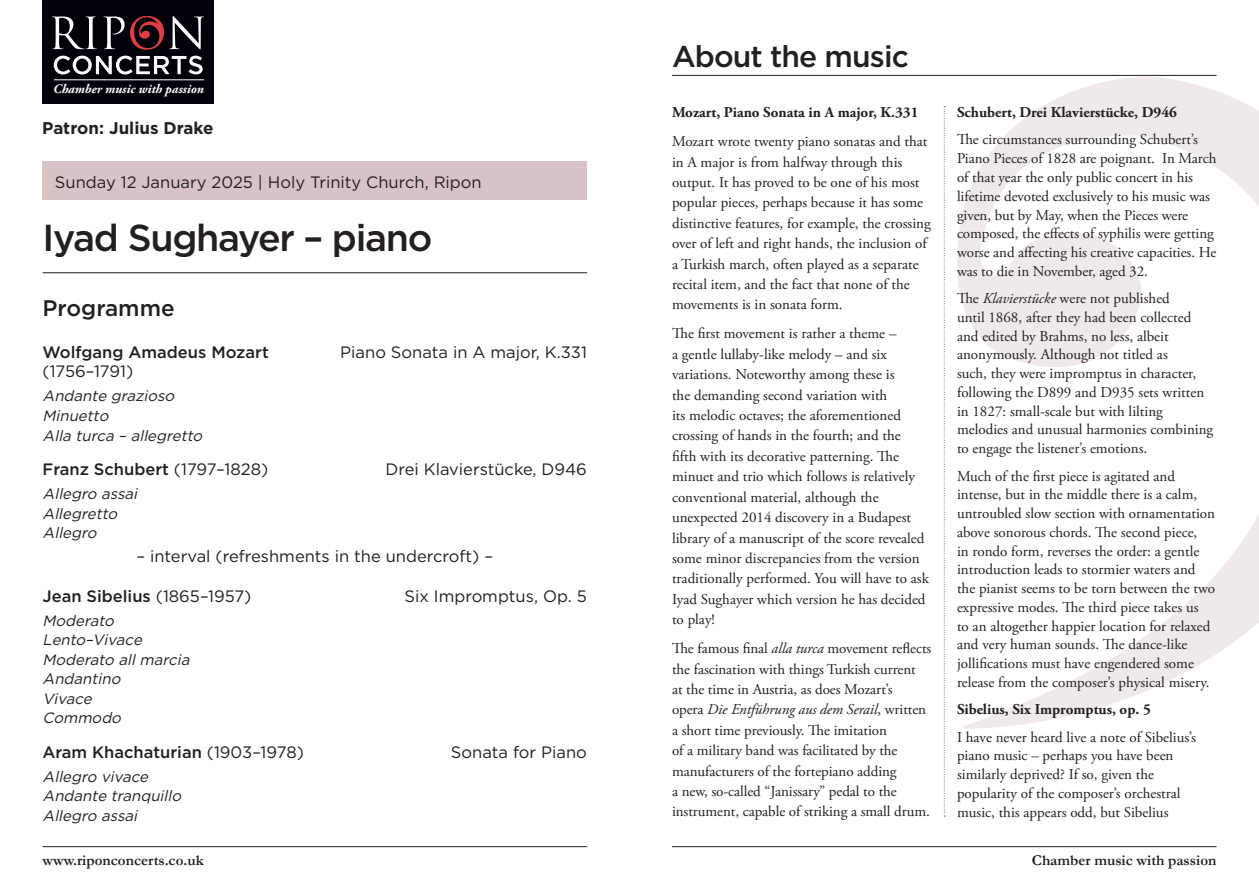
<style>
.page{position:relative;width:1259px;height:893px;background:#fff}
.page>*{position:absolute;margin:0;border:0;box-sizing:border-box;transform-origin:0 0}
.t1{font:500 37.5px "Gotham";letter-spacing:-.035em;color:#231f20}
.t2{font:500 30px "Gotham";letter-spacing:-.03em;color:#231f20}
.t3{font:500 22.5px "Gotham";color:#231f20}
.t4{font:700 16.95px "Gotham";color:#231f20}
.t5{font:16.5px "Gotham";color:#231f20}
.t6{font:500 16.5px "Gotham";color:#231f20}
.t7{font:15px/20.4px "Adobe Garamond Pro";color:#231f20}
.t8{font:italic 15px/19.5px "Gotham";color:#231f20}
.t9{font:700 15px "Adobe Garamond Pro";color:#231f20}
.t10{font:700 15px "Garamond";color:#231f20}
.t11{font:italic 700 13.05px "Adobe Garamond Pro";color:#fff}
.s1{font-weight:400}
.s2{font-style:italic}
</style>
<div class="page">
<div style="left:42px;top:0;width:172px;height:103px;background:#010209"></div>
<svg style="left:52px;top:16px;width:45px;height:33px"></svg>
<svg style="left:103px;top:16px;width:101px;height:34px"></svg>
<svg style="left:54px;top:56px;width:149px;height:18px"></svg>
<hr style="left:54px;top:79px;width:150px;height:1px;background:#fff">
<hr style="left:672px;top:846px;width:544px;height:1px;background:#231f20">
<hr style="left:43px;top:846px;width:544px;height:1px;background:#231f20">
<div style="left:42px;top:162px;width:544px;height:38px;background:#d7c2c4"></div>
<hr style="left:43px;top:272px;width:544px;height:1px;background:#231f20">
<svg style="left:957px;top:77px;width:302px;height:651px"></svg>
<hr style="left:672px;top:75px;width:544px;height:1px;background:#231f20">
<svg style="left:944px;top:106px;width:1px;height:711px"></svg>
<p class="t11" style="left:53px;top:82px;width:152px">Chamber music with passion</p>
<p class="t4" style="left:42px;top:117px;width:173px">Patron: Julius Drake</p>
<p class="t5" style="left:55px;top:171px;width:428px">Sunday 12 January 2025 | Holy Trinity Church, Ripon</p>
<h1 class="t1" style="left:43px;top:213px;width:391px">Iyad Sughayer – piano</h1>
<h3 class="t3" style="left:43px;top:293px;width:134px">Programme</h3>
<p class="t6" style="left:43px;top:341px;width:228px">Wolfgang Amadeus Mozart</p>
<p class="t5" style="left:340px;top:341px;width:248px">Piano Sonata in A major, K.331</p>
<p class="t5" style="left:43px;top:361px;width:92px">(1756–1791)</p>
<p class="t8" style="left:43px;top:386px;width:165px">Andante grazioso<br>Minuetto<br>Alla turca – allegretto</p>
<p class="t6" style="left:43px;top:459px;width:227px">Franz Schubert <span class="s1">(1797–1828)</span></p>
<p class="t5" style="left:385px;top:459px;width:203px">Drei Klavierstücke, D946</p>
<p class="t8" style="left:43px;top:484px;width:100px">Allegro assai<br>Allegretto<br>Allegro</p>
<p class="t5" style="left:136px;top:546px;width:358px">– interval (refreshments in the undercroft) –</p>
<p class="t6" style="left:43px;top:585px;width:210px">Jean Sibelius <span class="s1">(1865–1957)</span></p>
<p class="t5" style="left:404px;top:586px;width:184px">Six Impromptus, Op. 5</p>
<p class="t8" style="left:42px;top:610px;width:152px">Moderato<br>Lento–Vivace<br>Moderato allmarcia<br>Andantino<br>Vivace<br>Commodo</p>
<p class="t6" style="left:43px;top:741px;width:263px">Aram Khachaturian <span class="s1">(1903–1978)</span></p>
<p class="t5" style="left:451px;top:742px;width:137px">Sonata for Piano</p>
<p class="t8" style="left:43px;top:766px;width:144px">Allegro vivace<br>Andante tranquillo<br>Allegro assai</p>
<h2 class="t2" style="left:672px;top:36px;width:238px">About the music</h2>
<p class="t9" style="left:672px;top:104px;width:248px">Mozart, Piano Sonata in A major, K.331</p>
<p class="t7" style="left:672px;top:132px;width:260px">Mozart wrote twenty piano sonatas and that in A major is from halfway through this output. It has proved to be one of his most popular pieces, perhaps because it has some distinctive features, for example, the crossing over of left and right hands, the inclusion of a Turkish march, often played as a separate recital item, and the fact that none of the movements is in sonata form.</p>
<p class="t7" style="left:672px;top:324px;width:258px">The first movement is rather a theme –<br>a gentle lullaby-like melody – and six variations. Noteworthy among these is<br>the demanding second variation with<br>its melodic octaves; the aforementioned crossing of hands in the fourth; and the<br>fifth with its decorative patterning. The minuet and trio which follows is relatively conventional material, although the unexpected 2014 discovery in a Budapest library of a manuscript of the score revealed some minor discrepancies from the version traditionally performed. You will have to ask Iyad Sughayer which version he has decided to play!</p>
<p class="t7" style="left:672px;top:639px;width:261px">The famous final <span class="s2">alla turca</span> movement reflects the fascination with things Turkish current<br>at the time in Austria, as does Mozart’s<br>opera <span class="s2">Die Entführung aus dem Serail</span>, written a short time previously. The imitation<br>of a military band was facilitated by the manufacturers of the fortepiano adding<br>a new, so-called “Janissary” pedal to the instrument, capable of striking a small drum.</p>
<p class="t9" style="left:957px;top:104px;width:221px">Schubert, Drei Klavierstücke, D946</p>
<p class="t7" style="left:957px;top:131px;width:261px;line-height:18.8px">The circumstances surrounding Schubert’s Piano Pieces of 1828 are poignant. In March of that year the only public concert in his lifetime devoted exclusively to his music was given, but by May, when the Pieces were composed, the effects of syphilis were getting worse and affecting his creative capacities. He was to die in November, aged 32.</p>
<p class="t7" style="left:957px;top:289px;width:258px;line-height:18.8px">The <span class="s2">Klavierstücke</span> were not published<br>until 1868, after they had been collected and edited by Brahms, no less, albeit anonymously. Although not titled as<br>such, they were impromptus in character, following the D899 and D935 sets written in 1827: small-scale but with lilting melodies and unusual harmonies combining to engage the listener’s emotions.</p>
<p class="t7" style="left:957px;top:467px;width:260px;line-height:18.8px">Much of the first piece is agitated and intense, but in the middle there is a calm, untroubled slow section with ornamentation above sonorous chords. The second piece,<br>in rondo form, reverses the order: a gentle introduction leads to stormier waters and the pianist seems to be torn between the two expressive modes. The third piece takes us<br>to an altogether happier location for relaxed and very human sounds. The dance-like jollifications must have engendered some release from the composer’s physical misery.</p>
<p class="t9" style="left:957px;top:701px;width:195px">Sibelius, Six Impromptus, op. 5</p>
<p class="t7" style="left:957px;top:728px;width:240px;line-height:18.8px">I have never heard live a note of Sibelius’s piano music – perhaps you have been similarly deprived? If so, given the popularity of the composer’s orchestral music, this appears odd, but Sibelius</p>
<p class="t10" style="left:43px;top:851px;width:163px">www.riponconcerts.co.uk</p>
<p class="t10" style="left:1032px;top:851px;width:186px">Chamber music with passion</p>
</div>
